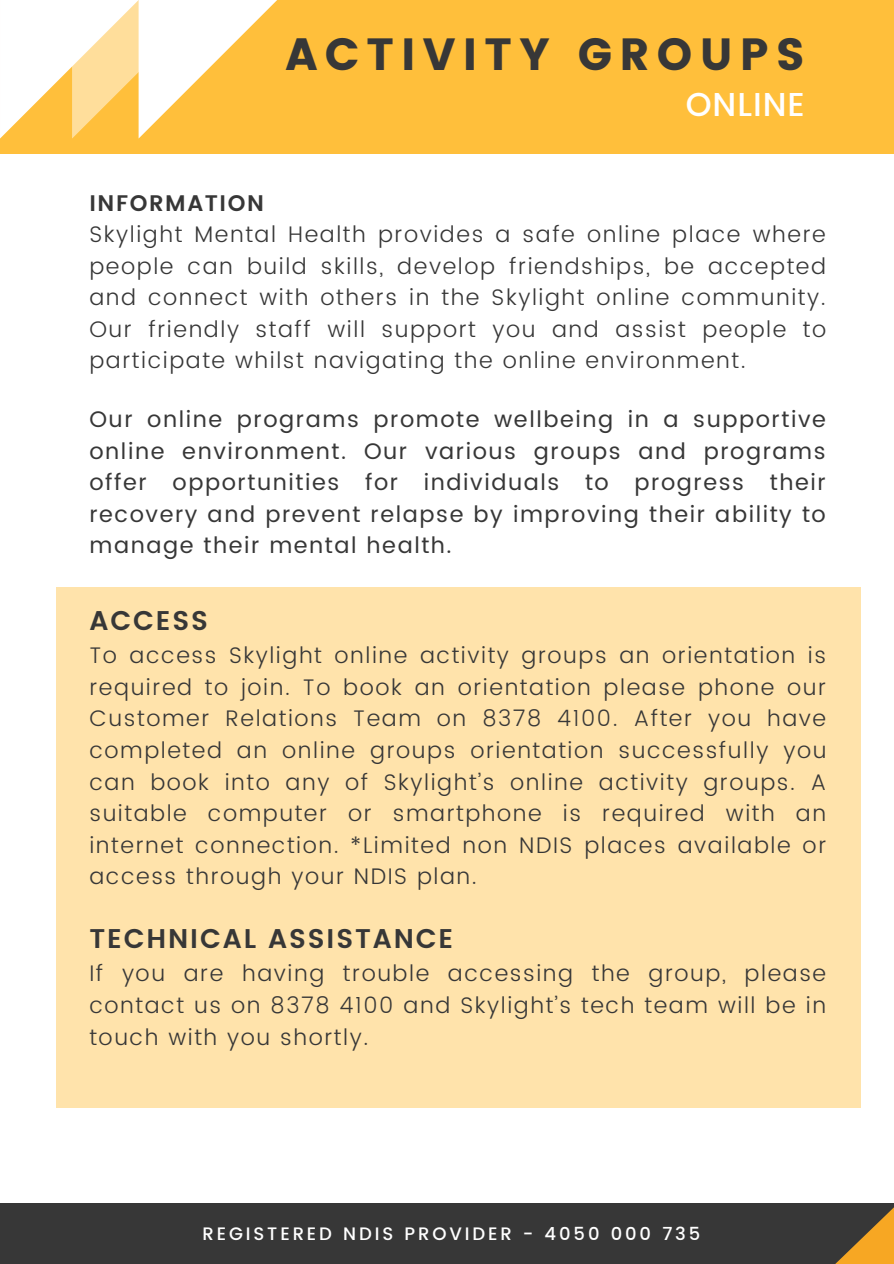
<style>
.page{position:relative;width:894px;height:1264px;background:#fff}
.page>*{position:absolute;margin:0;border:0;box-sizing:border-box;transform-origin:0 0}
.t1{font:45px "Poppins";letter-spacing:.16em;color:#373737}
.t2{font:500 33px "Poppins";letter-spacing:.03em;color:#fff}
.t3{font:600 27px "Poppins";letter-spacing:.07em;color:#373737}
.t4{font:300 22.5px/31.5px "Poppins";letter-spacing:.07em;color:#373737;text-align:justify}
.t5{font:22.5px/31.5px "Poppins";letter-spacing:.07em;color:#373737;text-align:justify}
.t6{font:600 22.5px "Poppins";letter-spacing:.07em;color:#373737}
.t7{font:500 18px "Poppins";letter-spacing:.16em;color:#fff}
</style>
<div class="page">
<div style="left:57px;top:587px;width:804px;height:520px;background:#ffe3ab"></div>
<div style="left:0;top:1203px;width:893px;height:60px;background:#373737"></div>
<svg style="left:836px;top:1208px;width:57px;height:55px"></svg>
<div style="left:0;top:0;width:893px;height:153px;background:#ffbf3b"></div>
<svg style="left:0;top:0;width:277px;height:138px"></svg>
<p class="t1" style="left:285px;top:29px;width:521px">ACTIVITY GROUPS</p>
<p class="t2" style="left:685px;top:85px;width:121px">ONLINE</p>
<p class="t6" style="left:89px;top:190px;width:176px">INFORMATION</p>
<p class="t4" style="left:89px;top:219px;width:738px">Skylight Mental Health provides a safe online place where people can build skills, develop friendships, be accepted and connect with others in the Skylight online community.<br>Our friendly staff will support you and assist people to participate whilst navigating the online environment.</p>
<p class="t5" style="left:89px;top:403px;width:737px">Our online programs promote wellbeing in a supportive online environment. Our various groups and programs offer opportunities for individuals to progress their recovery and prevent relapse by improving their ability to manage their mental health.</p>
<p class="t3" style="left:89px;top:605px;width:120px">ACCESS</p>
<p class="t4" style="left:89px;top:640px;width:738px">To access Skylight online activity groups an orientation is required to join. To book an orientation please phone our Customer Relations Team on 8378 4100. After you have completed an online groups orientation successfully you can book into any of Skylight’s online activity groups. A suitable computer or smartphone is required with an internet connection. *Limited non NDIS places available or access through your NDIS plan.</p>
<p class="t3" style="left:89px;top:923px;width:365px">TECHNICAL ASSISTANCE</p>
<p class="t4" style="left:89px;top:957px;width:738px">If you are having trouble accessing the group, please contact us on 8378 4100 and Skylight’s tech team will be in touch with you shortly.</p>
<p class="t7" style="left:202px;top:1223px;width:499px">REGISTERED NDIS PROVIDER - 4050 000 735</p>
</div>
